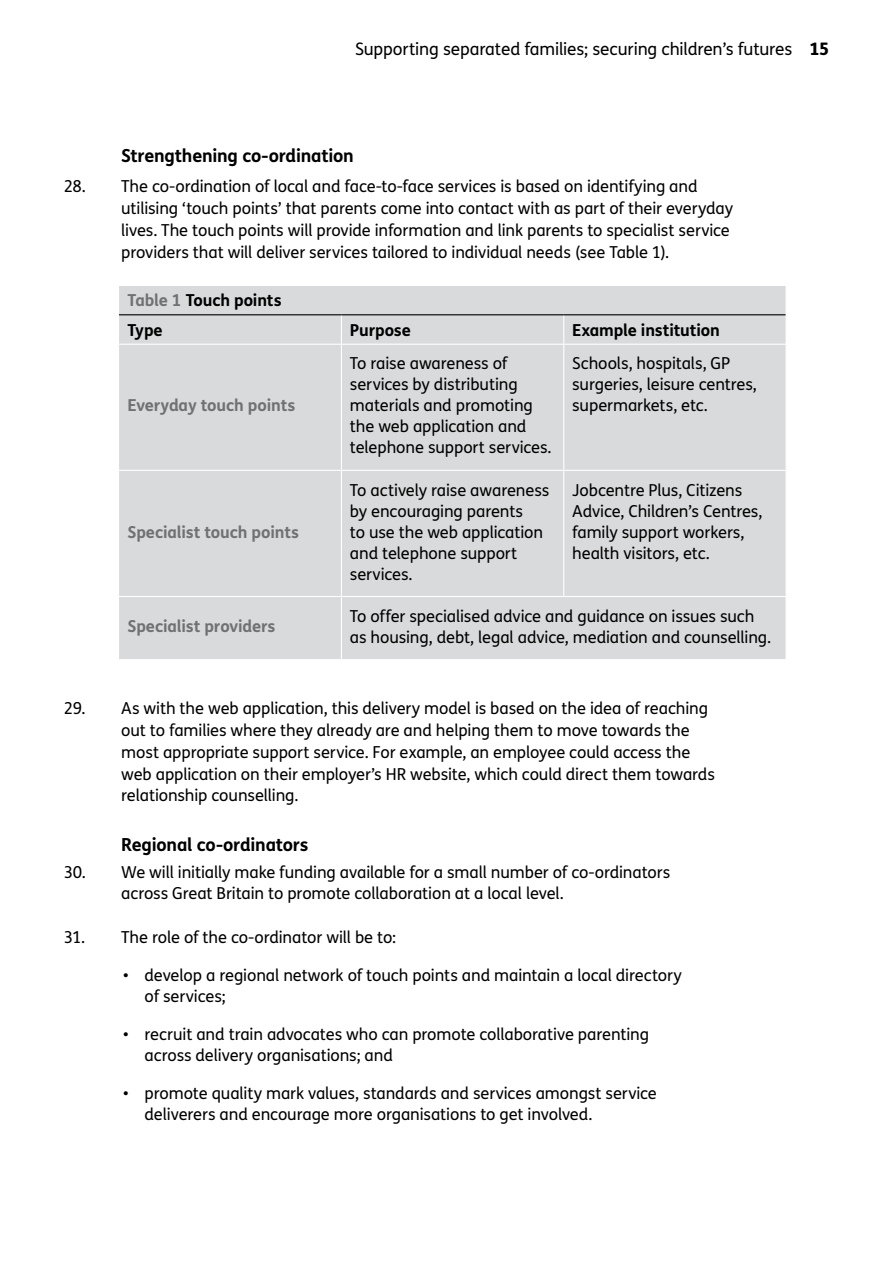
<style>
.page{position:relative;width:893px;height:1263px;background:#fff}
.page>*{position:absolute;margin:0;border:0;box-sizing:border-box;transform-origin:0 0}
.Heading_2{font:700 18px "FS Me";letter-spacing:-.015em;color:#000}
.t1{font:17.25px "FS Me";letter-spacing:-.01em;color:#000}
.Body_text_-_Numbered{font:16.5px/21.8px "FS Me";letter-spacing:-.01em;color:#000}
.Body_text{font:16.5px/21px "FS Me";letter-spacing:-.01em;color:#000}
.Bullet_indented_text{font:16.5px/21px "FS Me";letter-spacing:-.01em;color:#000}
.Body_text-2{font:700 16.5px "FS Me";letter-spacing:-.01em;color:#707172}
.Body_text-3{font:700 16.5px "FS Me";letter-spacing:-.01em;color:#000}
.s1{font-weight:800}
.s2{color:#707172}
</style>
<div class="page">
<div style="left:119px;top:286px;width:667px;height:373px;background:#d9dadb"></div>
<svg style="left:341px;top:315px;width:1px;height:29px"></svg>
<svg style="left:563px;top:315px;width:1px;height:29px"></svg>
<hr style="left:341px;top:345px;width:1px;height:125px;background:#fff">
<hr style="left:563px;top:345px;width:1px;height:125px;background:#fff">
<hr style="left:341px;top:471px;width:1px;height:125px;background:#fff">
<hr style="left:563px;top:471px;width:1px;height:125px;background:#fff">
<hr style="left:341px;top:597px;width:1px;height:62px;background:#fff">
<hr style="left:119px;top:344px;width:222px;height:1px;background:#fff">
<hr style="left:341px;top:344px;width:223px;height:1px;background:#fff">
<hr style="left:564px;top:344px;width:223px;height:1px;background:#fff">
<hr style="left:119px;top:470px;width:222px;height:1px;background:#fff">
<hr style="left:341px;top:470px;width:223px;height:1px;background:#fff">
<hr style="left:564px;top:470px;width:223px;height:1px;background:#fff">
<hr style="left:119px;top:596px;width:222px;height:1px;background:#fff">
<hr style="left:341px;top:596px;width:223px;height:1px;background:#fff">
<hr style="left:564px;top:596px;width:223px;height:1px;background:#fff">
<hr style="left:119px;top:314px;width:222px;height:1px;background:#000">
<hr style="left:341px;top:314px;width:223px;height:1px;background:#000">
<hr style="left:564px;top:314px;width:222px;height:1px;background:#000">
<p class="t1" style="left:355px;top:39px;width:476px">Supporting separated families; securing children’s futures <span class="s1">15</span></p>
<h4 class="Heading_2" style="left:121px;top:145px;width:234px">Strengthening co-ordination</h4>
<p class="Body_text_-_Numbered" style="left:121px;top:176px;width:614px;text-indent:-57px">28. The co-ordination of local and face-to-face services is based on identifying and utilising ‘touch points’ that parents come into contact with as part of their everyday lives. The touch points will provide information and link parents to specialist service providers that will deliver services tailored to individual needs (see Table 1).</p>
<p class="Body_text-3" style="left:128px;top:290px;width:156px"><span class="s2">Table 1</span> Touch points</p>
<p class="Body_text-3" style="left:128px;top:320px;width:37px">Type</p>
<p class="Body_text-3" style="left:350px;top:320px;width:63px">Purpose</p>
<p class="Body_text-3" style="left:572px;top:320px;width:149px">Example institution</p>
<p class="Body_text-2" style="left:128px;top:395px;width:169px">Everyday touch points</p>
<p class="Body_text-2" style="left:128px;top:521px;width:173px">Specialist touch points</p>
<p class="Body_text" style="left:350px;top:353px;width:203px">To raise awareness of services by distributing materials and promoting the web application and telephone support services.</p>
<p class="Body_text" style="left:572px;top:353px;width:186px">Schools, hospitals, GP surgeries, leisure centres, supermarkets, etc.</p>
<p class="Body_text" style="left:350px;top:480px;width:201px">To actively raise awareness by encouraging parents<br>to use the web application and telephone support services.</p>
<p class="Body_text" style="left:572px;top:480px;width:192px">Jobcentre Plus, Citizens<br>Advice, Children’s Centres, family support workers, health visitors, etc.</p>
<p class="Body_text-2" style="left:128px;top:616px;width:149px">Specialist providers</p>
<p class="Body_text" style="left:350px;top:606px;width:423px">To offer specialised advice and guidance on issues such as housing, debt, legal advice, mediation and counselling.</p>
<p class="Body_text_-_Numbered" style="left:121px;top:698px;width:595px;text-indent:-57px">29. As with the web application, this delivery model is based on the idea of reaching out to families where they already are and helping them to move towards the most appropriate support service. For example, an employee could access the web application on their employer’s HR website, which could direct them towards relationship counselling.</p>
<h4 class="Heading_2" style="left:121px;top:833px;width:189px">Regional co-ordinators</h4>
<p class="Body_text_-_Numbered" style="left:121px;top:861px;width:551px;text-indent:-57px">30. We will initially make funding available for a small number of co-ordinators across Great Britain to promote collaboration at a local level.</p>
<p class="Body_text_-_Numbered" style="left:64px;top:926px;width:334px">31. The role of the co-ordinator will be to:</p>
<p class="Bullet_indented_text" style="left:145px;top:965px;width:539px;text-indent:-21px">• develop a regional network of touch points and maintain a local directory of services;</p>
<p class="Bullet_indented_text" style="left:145px;top:1024px;width:506px;text-indent:-21px">• recruit and train advocates who can promote collaborative parenting across delivery organisations; and</p>
<p class="Bullet_indented_text" style="left:145px;top:1083px;width:514px;text-indent:-21px">• promote quality mark values, standards and services amongst service deliverers and encourage more organisations to get involved.</p>
</div>
